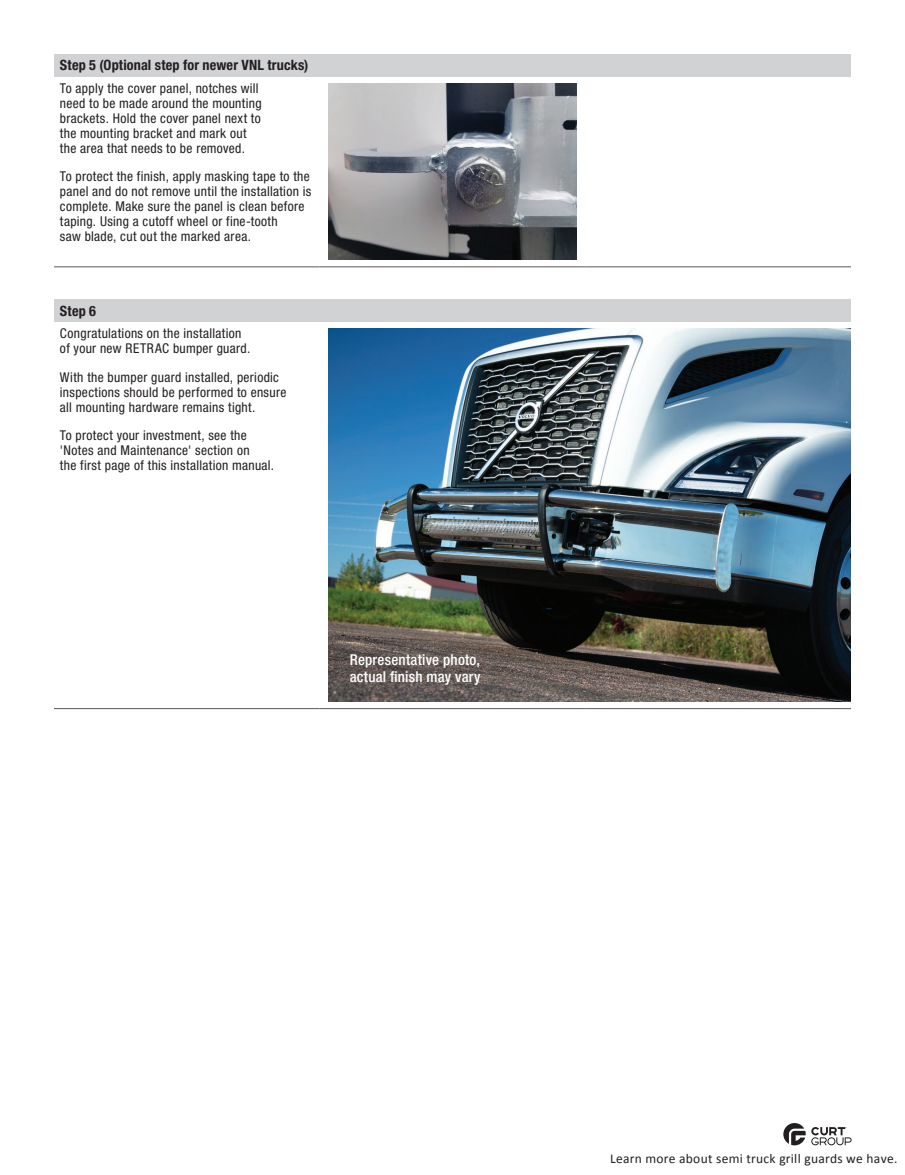
<style>
.page{position:relative;width:905px;height:1175px;background:#fff}
.page>*{position:absolute;margin:0;border:0;box-sizing:border-box;transform-origin:0 0}
.t1{font:500 condensed 15px/17px "Helvetica Neue LT Std";letter-spacing:.015em;color:#fff}
.t2{font:700 condensed 14.25px "Helvetica Neue LT Std";letter-spacing:.01em;color:#231f20}
.t3{font:condensed 13.5px/15px "Helvetica Neue LT Std";letter-spacing:.025em;color:#231f20}
.t4{font:13.5px "Calibri";letter-spacing:.02em;color:#221e1f}
</style>
<div class="page">
<svg style="left:783px;top:1123px;width:68px;height:22px"></svg>
<div style="left:54px;top:54px;width:796px;height:22px;background:#d1d2d4"></div>
<hr style="left:54px;top:266px;width:266px;height:1px;background:#57585a">
<hr style="left:320px;top:266px;width:265px;height:1px;background:#57585a">
<hr style="left:585px;top:266px;width:265px;height:1px;background:#57585a">
<img style="left:329px;top:83px;width:247px;height:177px">
<div style="left:54px;top:300px;width:796px;height:22px;background:#d1d2d4"></div>
<hr style="left:54px;top:708px;width:266px;height:1px;background:#57585a">
<hr style="left:320px;top:708px;width:265px;height:1px;background:#57585a">
<hr style="left:585px;top:708px;width:265px;height:1px;background:#57585a">
<img style="left:329px;top:329px;width:521px;height:372px">
<p class="t2" style="left:60px;top:56px;width:250px">Step 5 (Optional step for newer VNL trucks)</p>
<p class="t3" style="left:60px;top:80px;width:203px">To apply the cover panel, notches will need to be made around the mounting brackets. Hold the cover panel next to the mounting bracket and mark out the area that needs to be removed.</p>
<p class="t3" style="left:60px;top:169px;width:253px">To protect the finish, apply masking tape to the panel and do not remove until the installation is complete. Make sure the panel is clean before taping. Using a cutoff wheel or fine-tooth<br>saw blade, cut out the marked area.</p>
<p class="t2" style="left:60px;top:302px;width:38px">Step 6</p>
<p class="t3" style="left:60px;top:326px;width:192px">Congratulations on the installation of your new RETRAC bumper guard.</p>
<p class="t3" style="left:60px;top:369px;width:228px">With the bumper guard installed, periodic inspections should be performed to ensure all mounting hardware remains tight.</p>
<p class="t3" style="left:60px;top:428px;width:216px">To protect your investment, see the 'Notes and Maintenance' section on<br>the first page of this installation manual.</p>
<p class="t1" style="left:350px;top:650px;width:132px">Representative photo, actual finish may vary</p>
<p class="t4" style="left:610px;top:1149px;width:289px">Learn more about semi truck grill guards we have.</p>
</div>
